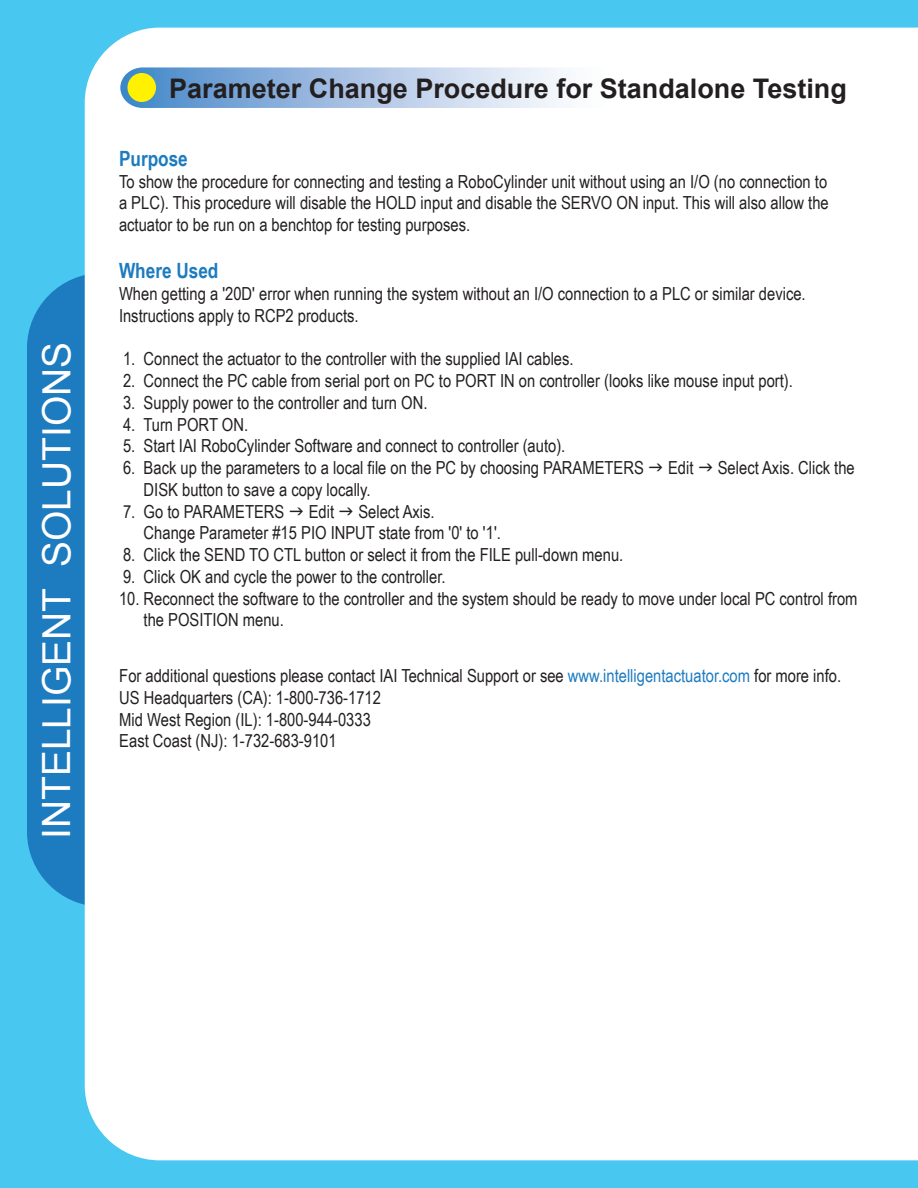
<style>
.page{position:relative;width:918px;height:1188px;background:#48c8f0}
.page>*{position:absolute;margin:0;border:0;box-sizing:border-box;transform-origin:0 0}
.t1{font:39px "Arial";color:#fff}
.t2{font:700 27px "Arial";color:#231f20}
.t3{font:700 21px "Arial Narrow";color:#1d7bc0}
.t4{font:18px/21.8px "Arial Narrow";color:#231f20}
.s1{color:#1d7bc0}
</style>
<div class="page">
<div style="left:27px;top:273px;width:277px;height:634px;background:#1d7bc0;border-radius:75px"></div>
<div style="left:85px;top:28px;width:833px;height:1132px;background:#fff"></div>
<svg style="left:120px;top:67px;width:542px;height:41px;background:#b7cee9"></svg>
<div style="left:128px;top:73px;width:28px;height:29px;background:#fff101;border-radius:50%"></div>
<svg style="left:649px;top:464px;width:14px;height:7px"></svg>
<svg style="left:699px;top:464px;width:13px;height:7px"></svg>
<svg style="left:290px;top:508px;width:13px;height:7px"></svg>
<svg style="left:340px;top:508px;width:13px;height:7px"></svg>
<p class="t1" style="left:31px;top:839px;width:499px;rotate:-90deg">INTELLIGENT SOLUTIONS</p>
<p class="t2" style="left:169px;top:71px;width:679px">Parameter Change Procedure for Standalone Testing</p>
<p class="t3" style="left:119px;top:143px;width:70px">Purpose</p>
<p class="t4" style="left:119px;top:170px;width:711px;text-align:justify">To show the procedure for connecting and testing a RoboCylinder unit without using an I/O (no connection to a PLC). This procedure will disable the HOLD input and disable the SERVO ON input. This will also allow the actuator to be run on a benchtop for testing purposes.</p>
<p class="t3" style="left:119px;top:255px;width:101px">Where Used</p>
<p class="t4" style="left:119px;top:282px;width:688px">When getting a '20D' error when running the system without an I/O connection to a PLC or similar device.<br>Instructions apply to RCP2 products.</p>
<p class="t4" style="left:123px;top:348px;width:452px">1. Connect the actuator to the controller with the supplied IAI cables.</p>
<p class="t4" style="left:123px;top:369px;width:671px">2. Connect the PC cable from serial port on PC to PORT IN on controller (looks like mouse input port).</p>
<p class="t4" style="left:123px;top:391px;width:306px">3. Supply power to the controller and turn ON.</p>
<p class="t4" style="left:123px;top:413px;width:127px">4. Turn PORT ON.</p>
<p class="t4" style="left:123px;top:435px;width:444px">5. Start IAI RoboCylinder Software and connect to controller (auto).</p>
<p class="t4" style="left:123px;top:456px;width:522px">6. Back up the parameters to a local file on the PC by choosing PARAMETERS</p>
<p class="t4" style="left:668px;top:456px;width:27px">Edit</p>
<p class="t4" style="left:718px;top:456px;width:139px">Select Axis. Click the</p>
<p class="t4" style="left:144px;top:478px;width:229px">DISK button to save a copy locally.</p>
<p class="t4" style="left:123px;top:500px;width:163px">7. Go to PARAMETERS</p>
<p class="t4" style="left:309px;top:500px;width:27px">Edit</p>
<p class="t4" style="left:144px;top:500px;width:359px;text-indent:215px">Select Axis.<br>Change Parameter #15 PIO INPUT state from '0' to '1'.</p>
<p class="t4" style="left:123px;top:543px;width:502px">8. Click the SEND TO CTL button or select it from the FILE pull-down menu.</p>
<p class="t4" style="left:123px;top:565px;width:324px">9. Click OK and cycle the power to the controller.</p>
<p class="t4" style="left:144px;top:587px;width:715px;text-indent:-25px">10. Reconnect the software to the controller and the system should be ready to move under local PC control from the POSITION menu.</p>
<p class="t4" style="left:119px;top:664px;width:723px">For additional questions please contact IAI Technical Support or see <span class="s1">www.intelligentactuator.com</span> for more info.<br>US Headquarters (CA): 1-800-736-1712<br>Mid West Region (IL): 1-800-944-0333<br>East Coast (NJ): 1-732-683-9101</p>
</div>
